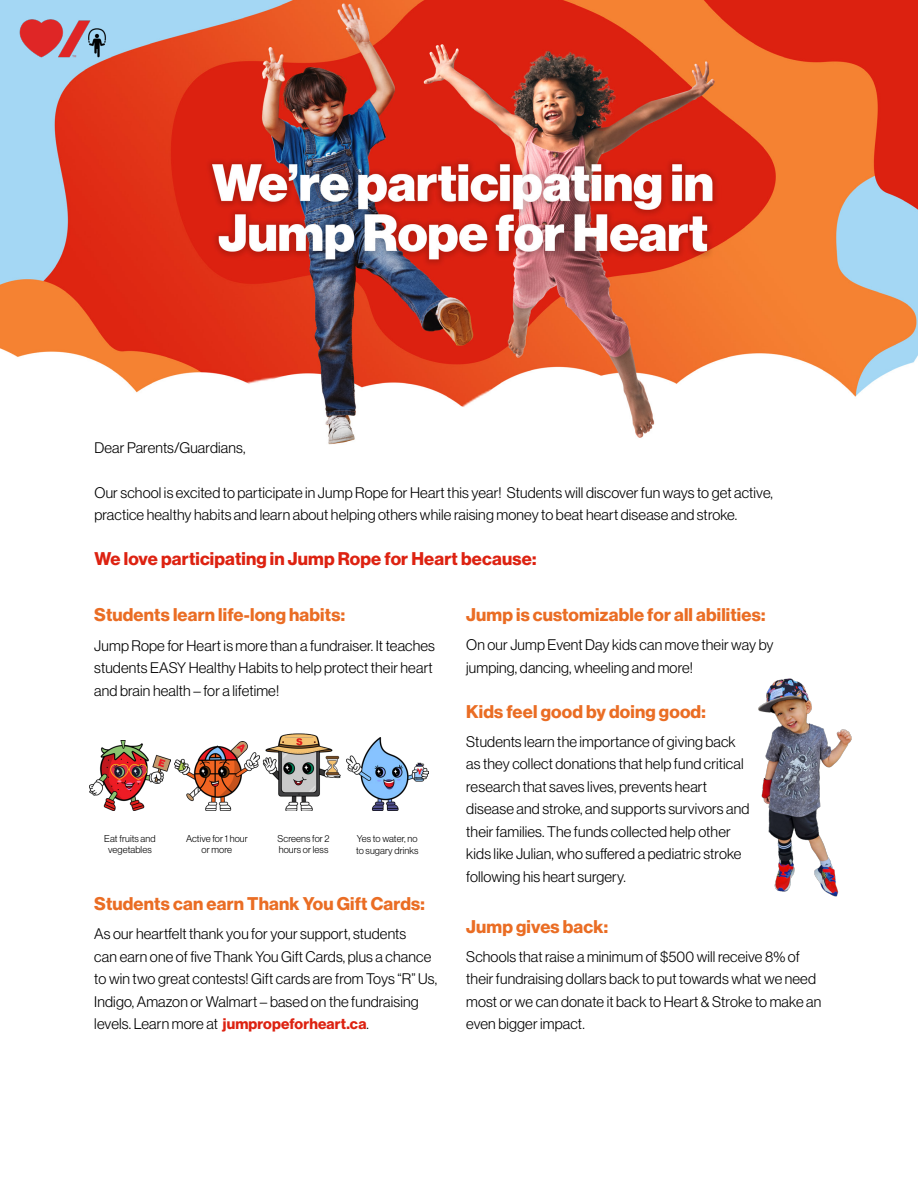
<style>
.page{position:relative;width:918px;height:1188px;background:#fff}
.page>*{position:absolute;margin:0;border:0;box-sizing:border-box;transform-origin:0 0}
.t1{font:18px "N Haas Grotesk DS Pro 75 Bd";letter-spacing:.01em;color:#ea6d24}
.t2{font:18px "N Haas Grotesk DS Pro 75 Bd";letter-spacing:.01em;color:#d21}
.t3{font:15px/22.5px "N Haas Grotesk DS Pro 45 Lt";letter-spacing:.01em;color:#000}
.t4{font:9.75px/11.4px "N Haas Grotesk DS Pro 45 Lt";letter-spacing:.01em;color:#000;text-align:center}
.s1{font-family:"N Haas Grotesk DS Pro 75 Bd";color:#d21}
</style>
<div class="page">
<img style="left:0;top:0;width:918px;height:445px">
<img style="left:346px;top:738px;width:82px;height:73px">
<img style="left:262px;top:733px;width:79px;height:78px">
<img style="left:174px;top:741px;width:86px;height:70px">
<img style="left:89px;top:740px;width:82px;height:71px">
<img style="left:758px;top:678px;width:94px;height:219px">
<img style="left:18px;top:18px;width:103px;height:44px">
<p class="t3" style="left:94px;top:436px;width:152px">Dear Parents/Guardians,</p>
<p class="t3" style="left:94px;top:481px;width:680px">Our school is excited to participate in Jump Rope for Heart this year! Students will discover fun ways to get active, practice healthy habits and learn about helping others while raising money to beat heart disease and stroke.</p>
<p class="t2" style="left:94px;top:548px;width:443px">We love participating in Jump Rope for Heart because:</p>
<p class="t1" style="left:466px;top:604px;width:301px">Jump is customizable for all abilities:</p>
<p class="t3" style="left:466px;top:634px;width:309px">On our Jump Event Day kids can move their way by jumping, dancing, wheeling and more!</p>
<p class="t1" style="left:94px;top:605px;width:252px">Students learn life-long habits:</p>
<p class="t3" style="left:94px;top:634px;width:342px">Jump Rope for Heart is more than a fundraiser. It teaches students EASY Healthy Habits to help protect their heart and brain health – for a lifetime!</p>
<p class="t4" style="left:104px;top:833px;width:53px">Eat fruits and vegetables</p>
<p class="t4" style="left:186px;top:833px;width:63px">Active for 1 hour or more</p>
<p class="t4" style="left:278px;top:833px;width:54px;text-align:left">Screens for 2 hours or less</p>
<p class="t4" style="left:356px;top:832px;width:64px;line-height:12.1px;text-align:left">Yes to water, no to sugary drinks</p>
<p class="t1" style="left:94px;top:893px;width:332px">Students can earn Thank You Gift Cards:</p>
<p class="t3" style="left:94px;top:923px;width:344px">As our heartfelt thank you for your support, students<br>can earn one of five Thank You Gift Cards, plus a chance to win two great contests! Gift cards are from Toys “R” Us, Indigo, Amazon or Walmart – based on the fundraising levels. Learn more at <span class="s1">jumpropeforheart.ca</span>.</p>
<p class="t1" style="left:466px;top:701px;width:241px">Kids feel good by doing good:</p>
<p class="t3" style="left:466px;top:730px;width:285px">Students learn the importance of giving back as they collect donations that help fund critical research that saves lives, prevents heart disease and stroke, and supports survivors and their families. The funds collected help other kids like Julian, who suffered a pediatric stroke following his heart surgery.</p>
<p class="t1" style="left:466px;top:916px;width:143px">Jump gives back:</p>
<p class="t3" style="left:466px;top:945px;width:357px">Schools that raise a minimum of $500 will receive 8% of their fundraising dollars back to put towards what we need most or we can donate it back to Heart &amp; Stroke to make an even bigger impact.</p>
</div>
